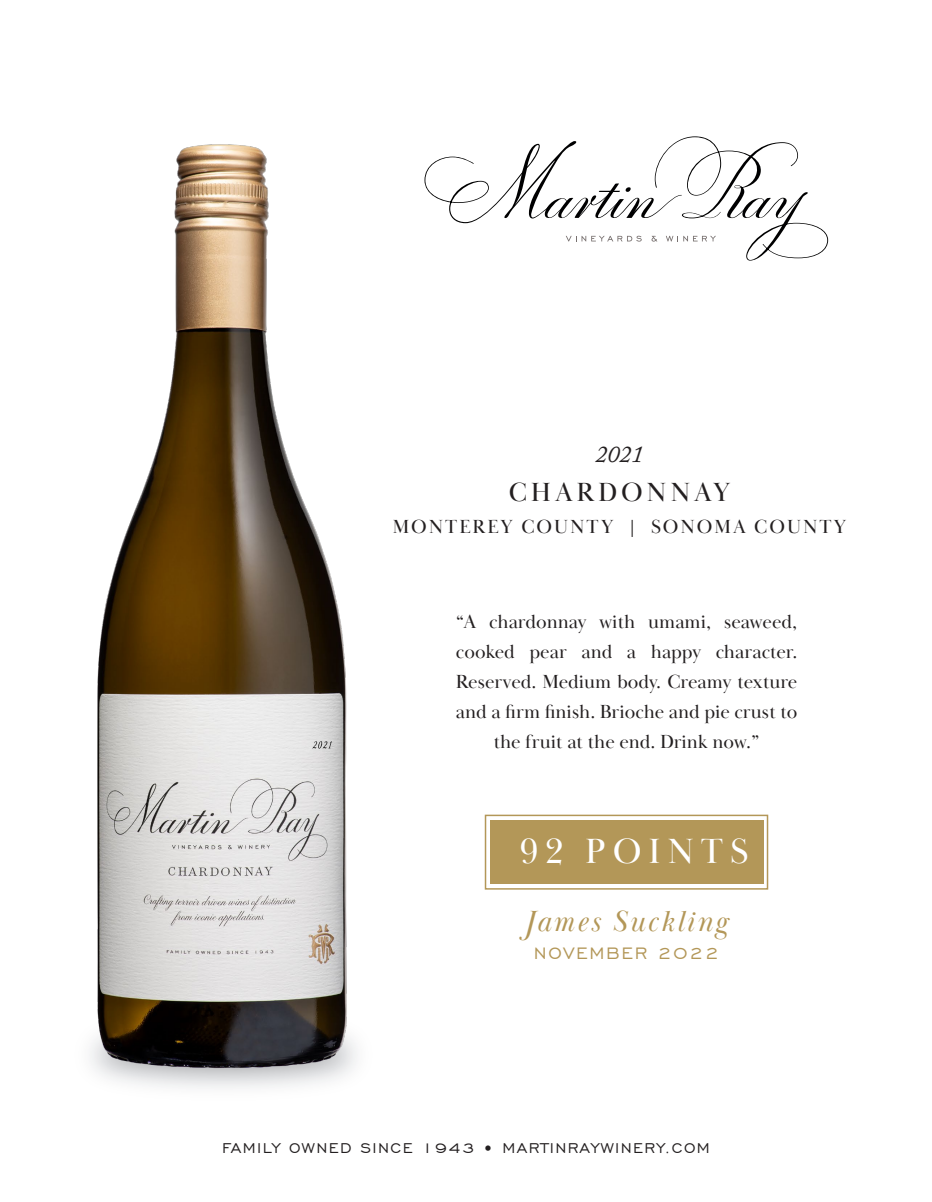
<style>
.page{position:relative;width:932px;height:1202px;background:#fff}
.page>*{position:absolute;margin:0;border:0;box-sizing:border-box;transform-origin:0 0}
.t1{font:36px "Baskerville Display PT";letter-spacing:.19em;color:#fff}
.t2{font:italic 30px "Baskerville Display PT";letter-spacing:.08em;color:#b39758}
.t3{font:27px "Baskerville Display PT";letter-spacing:.14em;color:#231f20}
.t4{font:italic 24px "Adobe Caslon Pro";color:#231f20}
.t5{font:21px "Engravers Gothic BT";letter-spacing:.08em;color:#b39758}
.Review{font:19.5px/30px "Baskerville Display PT";color:#231f20;text-align:center}
.Review-2{font:19.5px "Baskerville Display PT";letter-spacing:.1em;color:#231f20}
.t6{font:18px "Engravers Gothic BT";letter-spacing:.08em;color:#231f20}
</style>
<div class="page">
<div style="left:490px;top:820px;width:273px;height:64px;background:#b39758"></div>
<div style="left:485px;top:814px;width:283px;height:75px;border:2px solid #b39758"></div>
<svg style="left:424px;top:136px;width:404px;height:125px"></svg>
<img style="left:83px;top:144px;width:278px;height:938px">
<p class="t4" style="left:595px;top:440px;width:49px">2021</p>
<p class="t3" style="left:509px;top:476px;width:223px">CHARDONNAY</p>
<p class="Review-2" style="left:393px;top:514px;width:455px">MONTEREY COUNTY | SONOMA COUNTY</p>
<p class="Review" style="left:456px;top:607px;width:343px">“A chardonnay with umami, seaweed, cooked pear and a happy character.<br>Reserved. Medium body. Creamy texture and a firm finish. Brioche and pie crust to the fruit at the end. Drink now.”</p>
<p class="t1" style="left:520px;top:829px;width:230px">92 POINTS</p>
<p class="t2" style="left:525px;top:903px;width:203px">James Suckling</p>
<p class="t5" style="left:534px;top:941px;width:186px">NOVEMBER 2022</p>
<p class="t6" style="left:222px;top:1138px;width:489px">FAMILY OWNED SINCE 1943 • MARTINRAYWINERY.COM</p>
</div>
